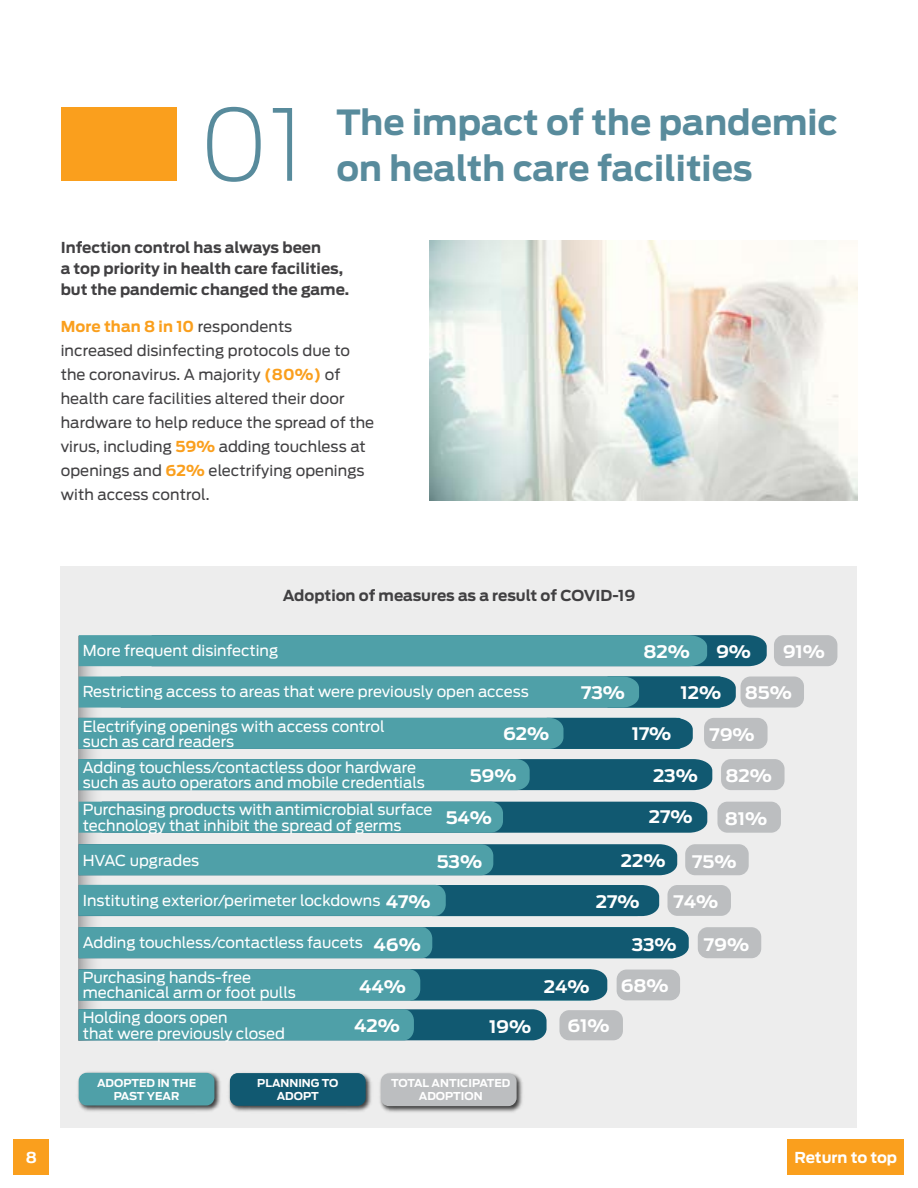
<style>
.page{position:relative;width:918px;height:1188px;background:#fff}
.page>*{position:absolute;margin:0;border:0;box-sizing:border-box;transform-origin:0 0}
.t1{font:200 98.1px "Antenna";color:#588b9c}
.t2{font:700 34.5px/45.9px "Antenna";color:#588b9c}
.t3{font:700 17.1px "Antenna";letter-spacing:-.005em;color:#fff}
.t4{font:15px/15.3px "Antenna";color:#fff}
.Body_8_5_13pt_-_Blac{font:15px/24px "Antenna";letter-spacing:.005em;color:#414042}
.Body_8_5_13pt_-_Blac-2{font:700 15px/21px "Antenna";color:#414042}
.t5{font:700 15px "Antenna";letter-spacing:-.005em;color:#fff}
.t6{font:700 10.8px/13px "Antenna";color:#fff;text-align:center}
.s1{font-weight:700;color:#fa9f1d}
</style>
<div class="page">
<div style="left:14px;top:1139px;width:35px;height:35px;background:#fa9f1d"></div>
<div style="left:61px;top:566px;width:796px;height:561px;background:#ededed"></div>
<svg style="left:79px;top:666px;width:22px;height:375px"></svg>
<div style="left:698px;top:927px;width:63px;height:31px;background:#bcbec0;border-radius:10px"></div>
<div style="left:667px;top:885px;width:64px;height:31px;background:#bcbec0;border-radius:10px"></div>
<div style="left:685px;top:844px;width:64px;height:31px;background:#bcbec0;border-radius:10px"></div>
<div style="left:717px;top:802px;width:64px;height:31px;background:#bcbec0;border-radius:10px"></div>
<div style="left:721px;top:759px;width:64px;height:31px;background:#bcbec0;border-radius:10px"></div>
<div style="left:704px;top:718px;width:64px;height:31px;background:#bcbec0;border-radius:10px"></div>
<div style="left:741px;top:677px;width:63px;height:31px;background:#bcbec0;border-radius:10px"></div>
<div style="left:617px;top:970px;width:63px;height:30px;background:#bcbec0;border-radius:10px"></div>
<div style="left:559px;top:1010px;width:64px;height:30px;background:#bcbec0;border-radius:10px"></div>
<svg style="left:79px;top:635px;width:688px;height:31px;background:#4a9aa3"></svg>
<svg style="left:79px;top:677px;width:657px;height:31px;background:#4796a0"></svg>
<svg style="left:79px;top:718px;width:614px;height:31px;background:#42919c"></svg>
<svg style="left:79px;top:759px;width:633px;height:31px;background:#3e8b98"></svg>
<svg style="left:79px;top:844px;width:598px;height:31px;background:#3d8a97"></svg>
<svg style="left:79px;top:885px;width:580px;height:31px;background:#388694"></svg>
<svg style="left:79px;top:927px;width:610px;height:31px;background:#358291"></svg>
<svg style="left:79px;top:969px;width:528px;height:32px;background:#3b8895"></svg>
<svg style="left:79px;top:1009px;width:468px;height:31px;background:#3e8c98"></svg>
<svg style="left:79px;top:802px;width:628px;height:31px;background:#3c8996"></svg>
<div style="left:774px;top:635px;width:63px;height:31px;background:#bcbec0;border-radius:10px"></div>
<img style="left:228px;top:1072px;width:144px;height:40px">
<div style="left:230px;top:1073px;width:136px;height:33px;background:#115971;border-radius:8px"></div>
<img style="left:77px;top:1072px;width:144px;height:40px">
<div style="left:79px;top:1073px;width:135px;height:33px;background:#4fa0a8;border-radius:8px"></div>
<img style="left:380px;top:1073px;width:143px;height:39px">
<div style="left:381px;top:1073px;width:136px;height:33px;background:#bcbec0;border-radius:8px"></div>
<div style="left:61px;top:107px;width:115px;height:74px;background:#fa9f1d"></div>
<img style="left:430px;top:241px;width:427px;height:259px">
<div style="left:787px;top:1139px;width:117px;height:35px;background:#fa9f1d"></div>
<p class="t1" style="left:199px;top:82px;width:107px">01</p>
<p class="t2" style="left:337px;top:99px;width:503px">The impact of the pandemic on health care facilities</p>
<p class="Body_8_5_13pt_-_Blac-2" style="left:61px;top:237px;width:290px">Infection control has always been<br>a top priority in health care facilities, but the pandemic changed the game.</p>
<p class="Body_8_5_13pt_-_Blac" style="left:61px;top:315px;width:315px"><span class="s1">More than 8 in 10</span> respondents<br>increased disinfecting protocols due to the coronavirus. A majority <span class="s1">(80%)</span> of health care facilities altered their door hardware to help reduce the spread of the virus, including <span class="s1">59%</span> adding touchless at openings and <span class="s1">62%</span> electrifying openings with access control.</p>
<p class="t5" style="left:26px;top:1147px;width:13px">8</p>
<p class="Body_8_5_13pt_-_Blac-2" style="left:283px;top:585px;width:354px">Adoption of measures as a result of COVID-19</p>
<p class="t4" style="left:83px;top:643px;width:197px">More frequent disinfecting</p>
<p class="t4" style="left:83px;top:683px;width:447px">Restricting access to areas that were previously open access</p>
<p class="t4" style="left:83px;top:718px;width:303px">Electrifying openings with access control such as card readers</p>
<p class="t4" style="left:83px;top:759px;width:344px">Adding touchless/contactless door hardware such as auto operators and mobile credentials</p>
<p class="t4" style="left:83px;top:802px;width:351px">Purchasing products with antimicrobial surface technology that inhibit the spread of germs</p>
<p class="t4" style="left:83px;top:852px;width:118px">HVAC upgrades</p>
<p class="t4" style="left:83px;top:893px;width:299px">Instituting exterior/perimeter lockdowns</p>
<p class="t4" style="left:83px;top:935px;width:282px">Adding touchless/contactless faucets</p>
<p class="t4" style="left:83px;top:970px;width:215px">Purchasing hands-free mechanical arm or foot pulls</p>
<p class="t4" style="left:83px;top:1010px;width:204px">Holding doors open<br>that were previously closed</p>
<p class="t6" style="left:257px;top:1077px;width:83px">PLANNING TO<br>ADOPT</p>
<p class="t3" style="left:783px;top:640px;width:44px">91%</p>
<p class="t3" style="left:716px;top:640px;width:36px">9%</p>
<p class="t3" style="left:745px;top:681px;width:48px">85%</p>
<p class="t3" style="left:643px;top:640px;width:48px">82%</p>
<p class="t3" style="left:680px;top:681px;width:42px">12%</p>
<p class="t3" style="left:581px;top:681px;width:45px">73%</p>
<p class="t3" style="left:632px;top:722px;width:41px">17%</p>
<p class="t3" style="left:503px;top:722px;width:48px">62%</p>
<p class="t3" style="left:470px;top:763px;width:48px">59%</p>
<p class="t3" style="left:710px;top:723px;width:47px">79%</p>
<p class="t3" style="left:725px;top:764px;width:48px">82%</p>
<p class="t3" style="left:725px;top:807px;width:44px">81%</p>
<p class="t3" style="left:692px;top:850px;width:46px">75%</p>
<p class="t3" style="left:674px;top:890px;width:46px">74%</p>
<p class="t3" style="left:704px;top:933px;width:47px">79%</p>
<p class="t3" style="left:653px;top:763px;width:46px">23%</p>
<p class="t3" style="left:446px;top:806px;width:48px">54%</p>
<p class="t3" style="left:649px;top:805px;width:45px">27%</p>
<p class="t3" style="left:621px;top:849px;width:46px">22%</p>
<p class="t3" style="left:437px;top:850px;width:47px">53%</p>
<p class="t3" style="left:386px;top:890px;width:46px">47%</p>
<p class="t3" style="left:374px;top:933px;width:49px">46%</p>
<p class="t3" style="left:359px;top:975px;width:48px">44%</p>
<p class="t3" style="left:354px;top:1014px;width:47px">42%</p>
<p class="t3" style="left:489px;top:1015px;width:44px">19%</p>
<p class="t3" style="left:596px;top:890px;width:45px">27%</p>
<p class="t3" style="left:632px;top:933px;width:46px">33%</p>
<p class="t3" style="left:621px;top:974px;width:49px">68%</p>
<p class="t3" style="left:544px;top:975px;width:47px">24%</p>
<p class="t3" style="left:567px;top:1014px;width:44px">61%</p>
<p class="t6" style="left:97px;top:1077px;width:101px">ADOPTED IN THE<br>PAST YEAR</p>
<p class="t6" style="left:391px;top:1077px;width:121px">TOTAL ANTICIPATED<br>ADOPTION</p>
<p class="t5" style="left:795px;top:1147px;width:104px">Return to top</p>
</div>
